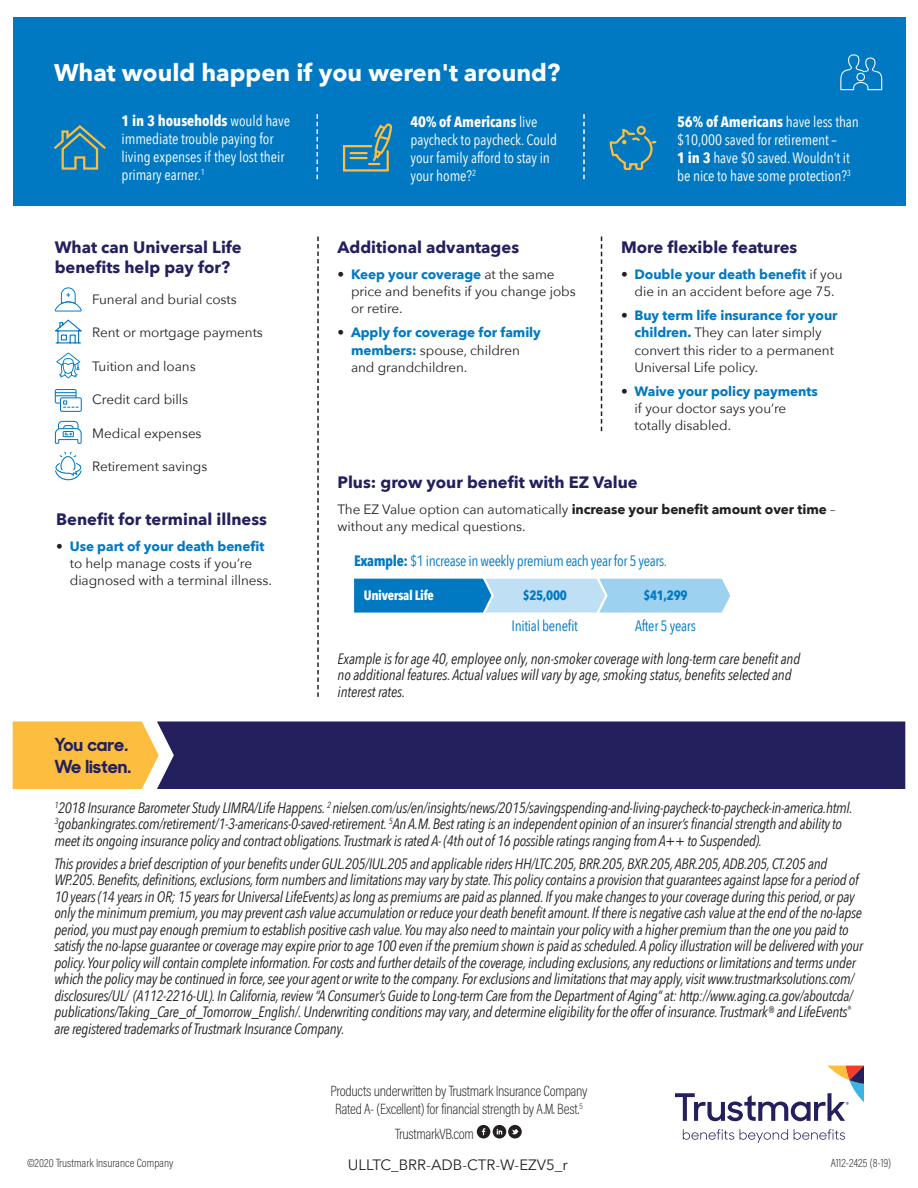
<style>
.page{position:relative;width:918px;height:1188px;background:#fff}
.page>*{position:absolute;margin:0;border:0;box-sizing:border-box;transform-origin:0 0}
.t1{font:700 24px "Avenir Next";color:#fff}
.t2{font:700 18px/21.6px "Sharp Sans No 1";letter-spacing:-.005em;color:#24205e}
.t3{font:700 16.5px/20.2px "Avenir Next";color:#24205e}
.t4{font:italic 15px/16.5px "Avenir Next Condensed";letter-spacing:-.02em;color:#231f20}
.t5{font:15px/18px "Avenir Next Condensed";letter-spacing:-.005em;color:#fff}
.t6{font:200 15px/18px "Acumin Pro Cond";letter-spacing:-.02em;color:#231f20;text-align:center}
.t7{font:15px "Avenir Next Condensed";letter-spacing:-.025em;color:#0079c2}
.t8{font:15px "Avenir Next";color:#231f20}
.t9{font:13.5px/17.2px "Avenir Next";letter-spacing:-.005em;color:#231f20}
.t10{font:700 13.5px "Avenir Next Condensed";letter-spacing:-.025em;color:#0079c2}
.t11{font:700 13.5px "Avenir Next Condensed";letter-spacing:-.025em;color:#fff}
.t12{font:200 12px "Acumin Pro Cond";color:#231f20}
.s1{font-weight:700}
.s2{font-weight:700;color:#0079c2}
</style>
<div class="page">
<div style="left:13px;top:17px;width:892px;height:188px;background:#0079c2"></div>
<svg style="left:55px;top:287px;width:27px;height:25px"></svg>
<svg style="left:55px;top:319px;width:27px;height:25px"></svg>
<svg style="left:56px;top:353px;width:24px;height:25px"></svg>
<svg style="left:55px;top:389px;width:27px;height:23px"></svg>
<svg style="left:55px;top:421px;width:27px;height:23px"></svg>
<svg style="left:55px;top:452px;width:27px;height:28px"></svg>
<svg style="left:54px;top:125px;width:52px;height:45px"></svg>
<svg style="left:342px;top:124px;width:50px;height:48px"></svg>
<div style="left:637px;top:126px;width:9px;height:9px;border:2px solid #fdbd3e;border-radius:50%"></div>
<svg style="left:609px;top:128px;width:46px;height:43px"></svg>
<svg style="left:317px;top:114px;width:1px;height:65px"></svg>
<svg style="left:583px;top:114px;width:2px;height:65px"></svg>
<svg style="left:317px;top:237px;width:2px;height:460px"></svg>
<svg style="left:601px;top:237px;width:1px;height:194px"></svg>
<svg style="left:354px;top:578px;width:376px;height:36px;background:#79bbe2"></svg>
<svg style="left:840px;top:54px;width:42px;height:36px"></svg>
<svg style="left:683px;top:1129px;width:51px;height:11px"></svg>
<svg style="left:740px;top:1129px;width:48px;height:14px"></svg>
<svg style="left:794px;top:1129px;width:51px;height:11px"></svg>
<svg style="left:675px;top:1066px;width:189px;height:55px"></svg>
<div style="left:477px;top:1125px;width:13px;height:14px;background:#231f20;border-radius:50%"></div>
<svg style="left:482px;top:1128px;width:3px;height:7px"></svg>
<svg style="left:493px;top:1125px;width:13px;height:14px"></svg>
<svg style="left:497px;top:1129px;width:5px;height:5px"></svg>
<div style="left:508px;top:1125px;width:14px;height:14px;background:#231f20;border-radius:50%"></div>
<svg style="left:511px;top:1129px;width:8px;height:6px"></svg>
<div style="left:13px;top:721px;width:144px;height:68px;background:#fdbd3e"></div>
<div style="left:157px;top:721px;width:748px;height:68px;background:#24205e"></div>
<p class="t1" style="left:54px;top:52px;width:508px">What would happen if you weren't around?</p>
<p class="t5" style="left:122px;top:111px;width:170px"><span class="s1">1 in 3 households</span> would have immediate trouble paying for living expenses if they lost their primary earner.<sup>1</sup></p>
<p class="t5" style="left:410px;top:112px;width:148px"><span class="s1">40% of Americans</span> live paycheck to paycheck. Could your family afford to stay in your home?<sup>2</sup></p>
<p class="t5" style="left:677px;top:112px;width:183px"><span class="s1">56% of Americans</span> have less than $10,000 saved for retirement –<br><span class="s1">1 in 3</span> have $0 saved. Wouldn’t it be nice to have some protection?<sup>3</sup></p>
<p class="t3" style="left:55px;top:237px;width:188px">What can Universal Life benefits help pay for?</p>
<p class="t9" style="left:92px;top:290px;width:146px">Funeral and burial costs</p>
<p class="t9" style="left:92px;top:324px;width:172px">Rent or mortgage payments</p>
<p class="t9" style="left:92px;top:357px;width:105px">Tuition and loans</p>
<p class="t9" style="left:92px;top:390px;width:97px">Credit card bills</p>
<p class="t9" style="left:92px;top:424px;width:111px">Medical expenses</p>
<p class="t9" style="left:92px;top:457px;width:117px">Retirement savings</p>
<p class="t3" style="left:56px;top:509px;width:212px">Benefit for terminal illness</p>
<p class="t9" style="left:70px;top:537px;width:204px;text-indent:-14px">• <span class="s2">Use part of your death benefit </span>to help manage costs if you’re diagnosed with a terminal illness.</p>
<p class="t2" style="left:54px;top:733px;width:78px">You care.<br>We listen.</p>
<p class="t3" style="left:338px;top:237px;width:183px">Additional advantages</p>
<p class="t9" style="left:351px;top:265px;width:226px;text-indent:-14px">• <span class="s2">Keep your coverage</span> at the same price and benefits if you change jobs or retire.</p>
<p class="t9" style="left:351px;top:324px;width:191px;text-indent:-14px">• <span class="s2">Apply for coverage for family members:</span> spouse, children and grandchildren.</p>
<p class="t3" style="left:621px;top:237px;width:178px">More flexible features</p>
<p class="t9" style="left:621px;top:265px;width:223px;text-align:center">• <span class="s2">Double your death benefit</span> if you die in an accident before age 75.</p>
<p class="t9" style="left:634px;top:306px;width:205px;text-indent:-14px">• <span class="s2">Buy term life insurance for your children.</span> They can later simply convert this rider to a permanent<br>Universal Life policy.</p>
<p class="t9" style="left:634px;top:382px;width:185px;text-indent:-14px">• <span class="s2">Waive your policy payments </span>if your doctor says you’re totally disabled.</p>
<p class="t3" style="left:338px;top:472px;width:302px">Plus: grow your benefit with EZ Value</p>
<p class="t9" style="left:338px;top:500px;width:499px">The EZ Value option can automatically <span class="s1">increase your benefit amount over time</span> – without any medical questions.</p>
<p class="t7" style="left:354px;top:548px;width:314px"><span class="s1">Example:</span> $1 increase in weekly premium each year for 5 years.</p>
<p class="t11" style="left:364px;top:587px;width:71px">Universal Life</p>
<p class="t10" style="left:523px;top:587px;width:46px">$25,000</p>
<p class="t10" style="left:643px;top:587px;width:46px">$41,299</p>
<p class="t7" style="left:512px;top:613px;width:68px">Initial benefit</p>
<p class="t7" style="left:635px;top:613px;width:62px">After 5 years</p>
<p class="t4" style="left:338px;top:650px;width:464px">Example is for age 40, employee only, non-smoker coverage with long-term care benefit and no additional features. Actual values will vary by age, smoking status, benefits selected and interest rates.</p>
<p class="t4" style="left:54px;top:799px;width:800px"><sup>1</sup>2018 Insurance Barometer Study LIMRA/Life Happens. <sup>2</sup> nielsen.com/us/en/insights/news/2015/savingspending-and-living-paycheck-to-paycheck-in-america.html.<br><sup>3</sup>gobankingrates.com/retirement/1-3-americans-0-saved-retirement. <sup>5</sup>An A.M. Best rating is an independent opinion of an insurer’s financial strength and ability to meet its ongoing insurance policy and contract obligations. Trustmark is rated A- (4th out of 16 possible ratings ranging from A++ to Suspended).</p>
<p class="t4" style="left:54px;top:855px;width:810px">This provides a brief description of your benefits under GUL.205/IUL.205 and applicable riders HH/LTC.205, BRR.205, BXR.205, ABR.205, ADB.205, CT.205 and WP.205. Benefits, definitions, exclusions, form numbers and limitations may vary by state. This policy contains a provision that guarantees against lapse for a period of 10 years (14 years in OR; 15 years for Universal LifeEvents) as long as premiums are paid as planned. If you make changes to your coverage during this period, or pay only the minimum premium, you may prevent cash value accumulation or reduce your death benefit amount. If there is negative cash value at the end of the no-lapse period, you must pay enough premium to establish positive cash value. You may also need to maintain your policy with a higher premium than the one you paid to satisfy the no-lapse guarantee or coverage may expire prior to age 100 even if the premium shown is paid as scheduled. A policy illustration will be delivered with your policy. Your policy will contain complete information. For costs and further details of the coverage, including exclusions, any reductions or limitations and terms under which the policy may be continued in force, see your agent or write to the company. For exclusions and limitations that may apply, visit www.trustmarksolutions.com/ disclosures/UL/ (A112-2216-UL). In California, review “A Consumer’s Guide to Long-term Care from the Department of Aging” at: http://www.aging.ca.gov/aboutcda/ publications/Taking_Care_of_Tomorrow_English/. Underwriting conditions may vary, and determine eligibility for the offer of insurance. Trustmark® and LifeEvents<sup>® </sup>are registered trademarks of Trustmark Insurance Company.</p>
<p class="t6" style="left:330px;top:1081px;width:259px">Products underwritten by Trustmark Insurance Company<br>Rated A- (Excellent) for financial strength by A.M. Best.<sup>5</sup></p>
<p class="t6" style="left:395px;top:1124px;width:80px">TrustmarkVB.com</p>
<p class="t12" style="left:27px;top:1155px;width:148px">©2020 Trustmark Insurance Company</p>
<p class="t12" style="left:831px;top:1155px;width:62px">A112-2425 (8-19)</p>
<p class="t8" style="left:348px;top:1153px;width:221px">ULLTC_BRR-ADB-CTR-W-EZV5_r</p>
</div>
